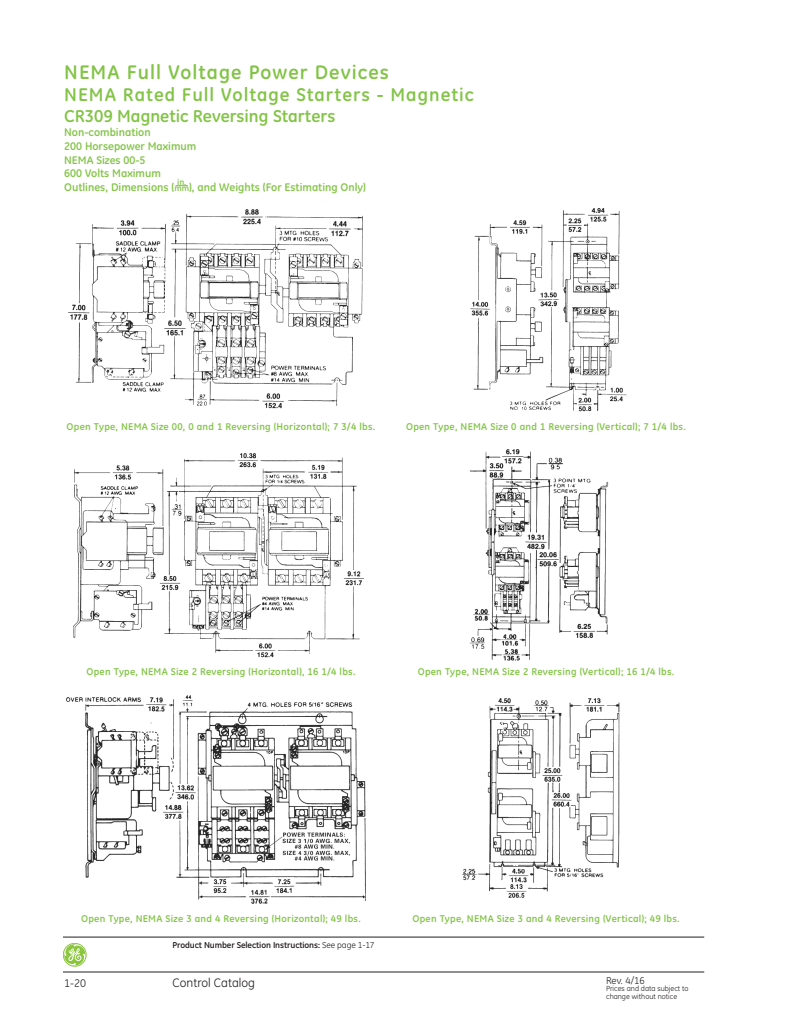
<style>
.page{position:relative;width:810px;height:1035px;background:#fff}
.page>*{position:absolute;margin:0;border:0;box-sizing:border-box;transform-origin:0 0}
.t1{font:700 20px "GE Inspira";letter-spacing:.055em;color:#83c447}
.t2{font:700 18.75px "GE Inspira";letter-spacing:.055em;color:#83c447}
.t3{font:700 17.5px "GE Inspira";color:#83c447}
.t4{font:12.5px "GE Inspira";color:#231f20}
.t5{font:700 11.25px/13.8px "GE Inspira";color:#83c447}
.t6{font:11.25px "GE Inspira";color:#231f20}
.t7{font:700 10px "GE Inspira";letter-spacing:.025em;color:#83c447}
.t8{font:10px "GE Inspira";color:#231f20}
.t9{font:700 8.75px "GE Inspira";letter-spacing:-.01em;color:#231f20}
.t10{font:700 8.75px "GE Inspira";color:#83c447}
.t11{font:7.5px/7.5px "GE Inspira";color:#231f20}
.s1{font-size:8.75px}
.s2{font-weight:400}
</style>
<div class="page">
<div style="left:63px;top:943px;width:23px;height:23px;border:1px solid #8bc63e;border-radius:50%"></div>
<svg style="left:64px;top:944px;width:21px;height:22px"></svg>
<hr style="left:63px;top:937px;width:641px;height:1px;background:#231f20">
<hr style="left:63px;top:972px;width:641px;height:1px;background:#231f20">
<svg style="left:176px;top:185px;width:12px;height:1px"></svg>
<img style="left:68px;top:209px;width:295px;height:200px">
<img style="left:470px;top:208px;width:157px;height:204px">
<img style="left:74px;top:453px;width:289px;height:205px">
<img style="left:469px;top:449px;width:140px;height:212px">
<img style="left:67px;top:695px;width:298px;height:209px">
<img style="left:462px;top:699px;width:158px;height:199px">
<h1 class="t1" style="left:64px;top:65px;width:326px">NEMA Full Voltage Power Devices</h1>
<h2 class="t2" style="left:64px;top:88px;width:411px">NEMA Rated Full Voltage Starters - Magnetic</h2>
<h3 class="t3" style="left:64px;top:110px;width:273px">CR309 Magnetic Reversing Starters</h3>
<p class="t5" style="left:64px;top:127px;width:303px">Non-combination<br>200 Horsepower Maximum<br>NEMA Sizes 00-5<br>600 Volts Maximum<br>Outlines, Dimensions (<span class="s1">mm</span>), and Weights (For Estimating Only)</p>
<p class="t10" style="left:177px;top:179px;width:11px">in.</p>
<p class="t7" style="left:67px;top:423px;width:310px">Open Type, NEMA Size 00, 0 and 1 Reversing (Horizontal); 7 3/4 lbs.</p>
<p class="t7" style="left:406px;top:423px;width:281px">Open Type, NEMA Size 0 and 1 Reversing (Vertical); 7 1/4 lbs.</p>
<p class="t7" style="left:87px;top:668px;width:270px">Open Type, NEMA Size 2 Reversing (Horizontal), 16 1/4 lbs.</p>
<p class="t7" style="left:418px;top:668px;width:258px">Open Type, NEMA Size 2 Reversing (Vertical); 16 1/4 lbs.</p>
<p class="t7" style="left:81px;top:915px;width:281px">Open Type, NEMA Size 3 and 4 Reversing (Horizontal); 49 lbs.</p>
<p class="t7" style="left:413px;top:915px;width:269px">Open Type, NEMA Size 3 and 4 Reversing (Vertical); 49 lbs.</p>
<p class="t9" style="left:173px;top:942px;width:203px">Product Number Selection Instructions: <span class="s2">See page 1-17</span></p>
<p class="t6" style="left:64px;top:979px;width:23px">1-20</p>
<p class="t4" style="left:173px;top:978px;width:84px">Control Catalog</p>
<p class="t8" style="left:606px;top:977px;width:40px">Rev. 4/16</p>
<p class="t11" style="left:606px;top:986px;width:84px">Prices and data subject to change without notice</p>
</div>
